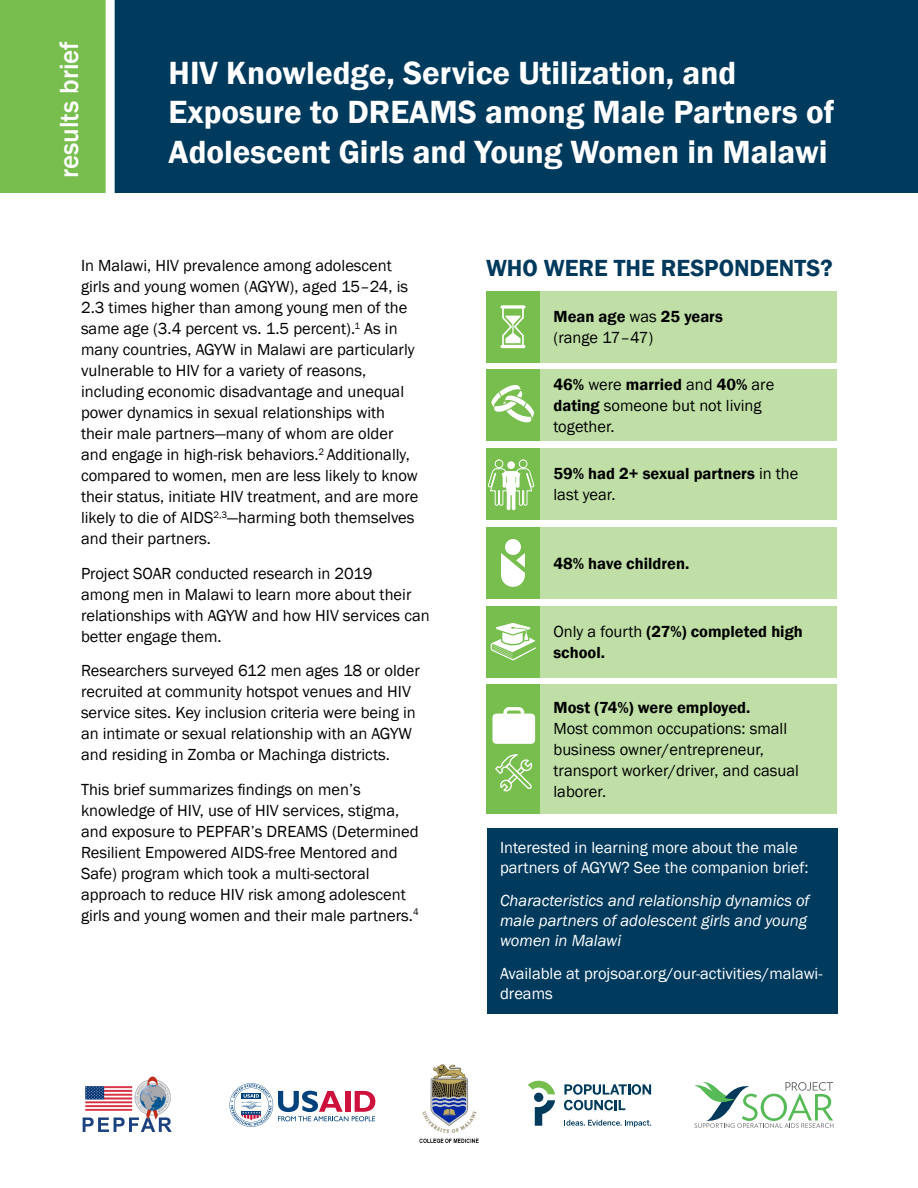
<style>
.page{position:relative;width:918px;height:1188px;background:#fff}
.page>*{position:absolute;margin:0;border:0;box-sizing:border-box;transform-origin:0 0}
.t1{font:600 33px/39.6px "Franklin Gothic";color:#fff}
.t2{font:500 27px "Franklin Gothic";color:#fff}
.Heading_1{font:600 24px "Franklin Gothic";color:#00395c}
.t3{font:16.5px/21px "Franklin Gothic";color:#000}
.t4{font:16.5px/19.8px "Franklin Gothic";color:#fff}
.t5{font:italic 16.5px/19.8px "Franklin Gothic";color:#fff}
.t6{font:600 16.5px/21px "Franklin Gothic";color:#000}
.s1{font-weight:600}
.s2{font-weight:400}
</style>
<div class="page">
<div style="left:110px;top:0;width:808px;height:192px;background:#003a5d"></div>
<div style="left:0;top:0;width:110px;height:192px;background:#77be4e"></div>
<div style="left:106px;top:0;width:9px;height:199px;background:#fff"></div>
<div style="left:486px;top:291px;width:351px;height:72px;background:#bfdfa6"></div>
<div style="left:486px;top:291px;width:54px;height:72px;background:#77be4e"></div>
<svg style="left:501px;top:305px;width:24px;height:43px"></svg>
<div style="left:486px;top:369px;width:350px;height:72px;background:#bfdfa6"></div>
<div style="left:486px;top:369px;width:54px;height:72px;background:#77be4e"></div>
<svg style="left:491px;top:385px;width:44px;height:38px"></svg>
<div style="left:486px;top:527px;width:351px;height:72px;background:#bfdfa6"></div>
<div style="left:486px;top:527px;width:54px;height:72px;background:#77be4e"></div>
<div style="left:505px;top:539px;width:16px;height:16px;background:#fff;border-radius:50%"></div>
<svg style="left:501px;top:553px;width:24px;height:34px"></svg>
<div style="left:486px;top:606px;width:351px;height:72px;background:#bfdfa6"></div>
<div style="left:486px;top:606px;width:54px;height:72px;background:#77be4e"></div>
<svg style="left:490px;top:623px;width:46px;height:38px"></svg>
<div style="left:486px;top:684px;width:350px;height:130px;background:#bfdfa6"></div>
<div style="left:486px;top:684px;width:54px;height:130px;background:#77be4e"></div>
<svg style="left:495px;top:754px;width:37px;height:37px"></svg>
<div style="left:492px;top:714px;width:43px;height:30px;background:#fff;border-radius:4px"></div>
<svg style="left:503px;top:707px;width:21px;height:7px"></svg>
<div style="left:486px;top:448px;width:351px;height:72px;background:#bfdfa6"></div>
<div style="left:486px;top:448px;width:54px;height:72px;background:#77be4e"></div>
<svg style="left:488px;top:460px;width:46px;height:50px"></svg>
<div style="left:487px;top:828px;width:351px;height:186px;background:#003a5d"></div>
<img style="left:82px;top:1076px;width:89px;height:56px">
<img style="left:83px;top:1118px;width:89px;height:14px">
<svg style="left:694px;top:1082px;width:139px;height:46px"></svg>
<svg style="left:230px;top:1083px;width:145px;height:44px"></svg>
<svg style="left:564px;top:1084px;width:87px;height:26px"></svg>
<div style="left:534px;top:1093px;width:9px;height:9px;background:#003a5d;border-radius:50%"></div>
<svg style="left:535px;top:1100px;width:20px;height:26px"></svg>
<svg style="left:528px;top:1081px;width:27px;height:13px"></svg>
<svg style="left:564px;top:1120px;width:87px;height:7px"></svg>
<img style="left:419px;top:1063px;width:60px;height:80px">
<p class="t2" style="left:52px;top:178px;width:139px;rotate:-90deg">results brief</p>
<p class="t1" style="left:169px;top:53px;width:667px">HIV Knowledge, Service Utilization, and<br>Exposure to DREAMS among Male Partners of<br>Adolescent Girls and Young Women in Malawi</p>
<p class="t3" style="left:81px;top:255px;width:339px">In Malawi, HIV prevalence among adolescent girls and young women (AGYW), aged 15–24, is 2.3 times higher than among young men of the same age (3.4 percent vs. 1.5 percent).<sup>1</sup> As in many countries, AGYW in Malawi are particularly vulnerable to HIV for a variety of reasons, including economic disadvantage and unequal power dynamics in sexual relationships with their male partners—many of whom are older and engage in high-risk behaviors.<sup>2</sup> Additionally, compared to women, men are less likely to know their status, initiate HIV treatment, and are more likely to die of AIDS<sup>2,3</sup>—harming both themselves and their partners.</p>
<p class="t3" style="left:81px;top:563px;width:350px">Project SOAR conducted research in 2019<br>among men in Malawi to learn more about their relationships with AGYW and how HIV services can better engage them.</p>
<p class="t3" style="left:81px;top:660px;width:340px">Researchers surveyed 612 men ages 18 or older recruited at community hotspot venues and HIV service sites. Key inclusion criteria were being in an intimate or sexual relationship with an AGYW and residing in Zomba or Machinga districts.</p>
<p class="t3" style="left:81px;top:779px;width:339px">This brief summarizes findings on men’s knowledge of HIV, use of HIV services, stigma, and exposure to PEPFAR’s DREAMS (Determined Resilient Empowered AIDS-free Mentored and Safe) program which took a multi-sectoral approach to reduce HIV risk among adolescent girls and young women and their male partners.<sup>4</sup></p>
<p class="Heading_1" style="left:486px;top:254px;width:348px">WHO WERE THE RESPONDENTS?</p>
<p class="t3" style="left:554px;top:306px;width:171px"><span class="s1">Mean age</span> was <span class="s1">25 years </span>(range 17–47)</p>
<p class="t3" style="left:554px;top:375px;width:222px"><span class="s1">46%</span> were <span class="s1">married</span> and <span class="s1">40%</span> are <span class="s1">dating</span> someone but not living together.</p>
<p class="t6" style="left:554px;top:464px;width:246px">59% had 2+ sexual partners <span class="s2">in the last year.</span></p>
<p class="t6" style="left:554px;top:553px;width:137px">48% have children.</p>
<p class="t6" style="left:554px;top:621px;width:251px"><span class="s2">Only a fourth</span> (27%) completed high school.</p>
<p class="t3" style="left:554px;top:697px;width:247px"><span class="s1">Most (74%) were employed.<br></span>Most common occupations: small business owner/entrepreneur, transport worker/driver, and casual laborer.</p>
<p class="t4" style="left:500px;top:838px;width:310px">Interested in learning more about the male partners of AGYW? See the companion brief:</p>
<p class="t5" style="left:500px;top:891px;width:311px">Characteristics and relationship dynamics of male partners of adolescent girls and young women in Malawi</p>
<p class="t4" style="left:500px;top:964px;width:324px">Available at projsoar.org/our-activities/malawi&shy;dreams</p>
</div>
